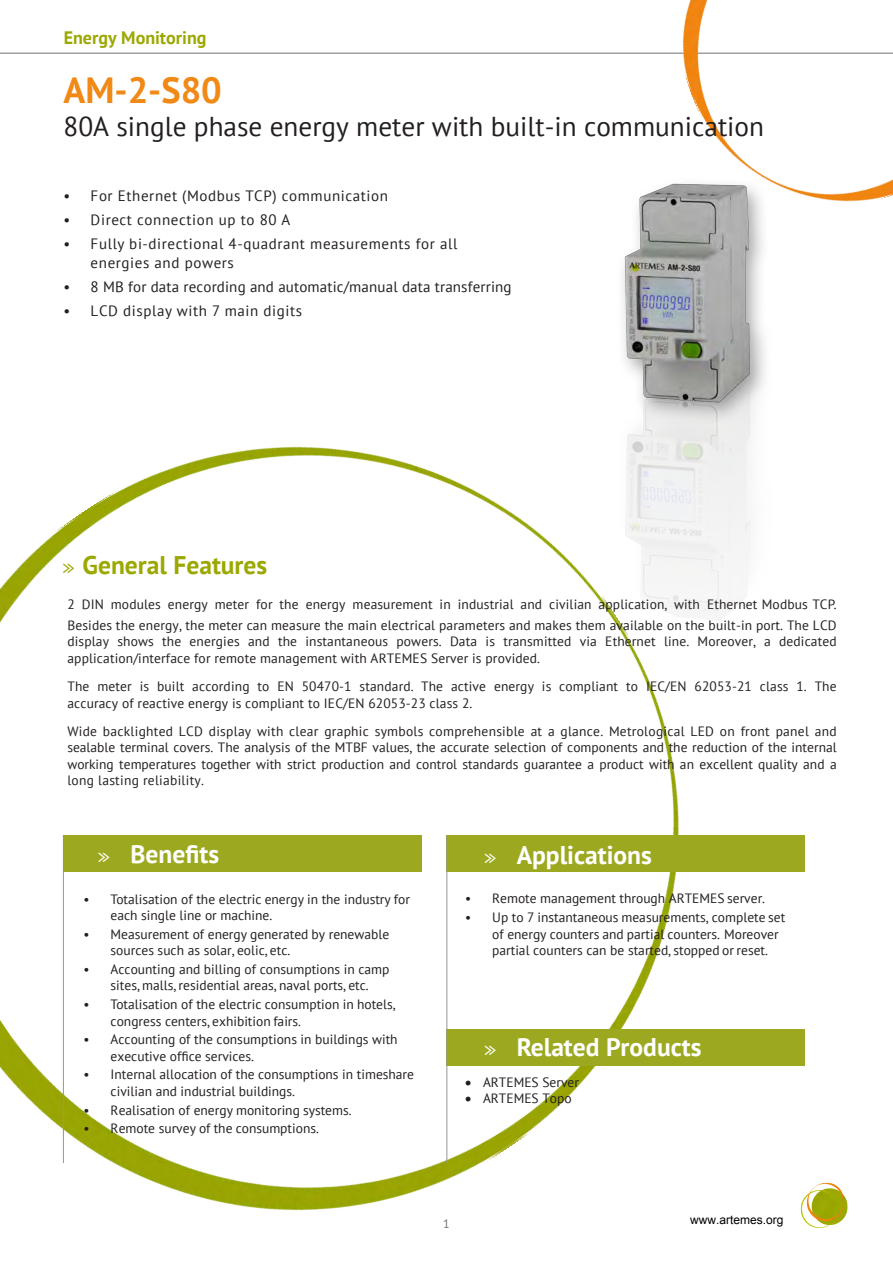
<style>
.page{position:relative;width:893px;height:1263px;background:#fff}
.page>*{position:absolute;margin:0;border:0;box-sizing:border-box;transform-origin:0 0}
.t1{font:700 36.3px "PT Sans";color:#f18916}
.t2{font:27.3px "PT Sans";color:#231f20}
.t3{font:700 25.5px "PT Sans";color:#fff}
.t4{font:700 25.5px "PT Sans";color:#9ba800}
.t5{font:700 18px "PT Sans";color:#9ba800}
.t6{font:15px/19.5px "PT Sans";letter-spacing:.04em;color:#231f20}
.t7{font:15px "PT Sans";letter-spacing:.01em;color:#231f20}
.t8{font:13.5px/16.5px "PT Sans";color:#231f20}
.t9{font:13.5px "PT Sans";color:#231f20}
.t10{font:12px "Arial";color:#000}
.t11{font:12px "PT Sans";color:#6c6d70}
.s1{font-style:inherit}
.s2{font-family:"Courier Std";font-weight:400}
</style>
<div class="page">
<img style="left:622px;top:196px;width:143px;height:419px">
<img style="left:0;top:434px;width:687px;height:777px">
<hr style="left:0;top:53px;width:893px;height:1px;background:#707070">
<img style="left:642px;top:0;width:251px;height:246px">
<div style="left:63px;top:836px;width:358px;height:36px;background:#9ca920"></div>
<div style="left:446px;top:836px;width:359px;height:36px;background:#9ca920"></div>
<div style="left:446px;top:1029px;width:359px;height:37px;background:#9ca920"></div>
<hr style="left:446px;top:836px;width:1px;height:327px;background:#939598">
<hr style="left:63px;top:836px;width:1px;height:327px;background:#939598">
<img style="left:800px;top:1182px;width:48px;height:46px">
<p class="t5" style="left:64px;top:26px;width:144px">Energy Monitoring</p>
<p class="t1" style="left:63px;top:67px;width:160px">AM-2-<span class="s1">S80</span></p>
<p class="t2" style="left:63px;top:109px;width:702px">80A single phase energy meter with built-in communication</p>
<p class="t6" style="left:64px;top:186px;width:326px">• <span class="s1">F</span>or Ethernet (Modbus TCP) communication</p>
<p class="t6" style="left:64px;top:210px;width:228px">• Direct connection up to 80 A</p>
<p class="t6" style="left:91px;top:233px;width:368px;text-indent:-27px">• Fully bi-directional 4-quadrant measurements for all energies and powers</p>
<p class="t7" style="left:64px;top:277px;width:449px">• 8 MB for data recording and automatic/manual data transferring</p>
<p class="t6" style="left:64px;top:300px;width:240px">• LCD display with 7 main digits</p>
<p class="t4" style="left:61px;top:548px;width:208px"><span class="s2">»</span> General <span class="s1">F</span>eatures</p>
<p class="t8" style="left:67px;top:594px;width:771px;line-height:20.7px">2 DIN modules energy meter for the energy measurement in industrial and civilian application, with Ethernet Modbus TCP.<br>Besides the energy, the meter can measure the main electrical parameters and makes them available on the built-in port. The LCD</p>
<p class="t8" style="left:67px;top:633px;width:771px">display shows the energies and the instantaneous powers. Data is transmitted <span class="s1">via</span> Ethernet line<span class="s1">.</span> Moreover, a dedicated application/interface for remote management <span class="s1">with ARTEMES</span> S<span class="s1">erver</span> is provided.</p>
<p class="t8" style="left:67px;top:678px;width:771px">The meter is built according to EN 50470-1 standard. The active energy is compliant to IEC/EN 62053-21 class 1<span class="s1">.</span> The accuracy of reactive energy is compliant to IEC/EN 62053-23 class 2.</p>
<p class="t8" style="left:67px;top:722px;width:771px;text-align:justify">Wide backlighted LCD display with clear graphic symbols comprehensible at a glance. Metrological LED on front panel and sealable terminal covers. The analysis of the MTBF values, the accurate selection of components and the reduction of the internal working temperatures together with strict production and control standards guarantee a product with an excellent quality and a long lasting reliability.</p>
<p class="t3" style="left:97px;top:837px;width:124px"><span class="s2">»</span> Benefits</p>
<p class="t8" style="left:111px;top:890px;width:301px;text-indent:-27px">• Totali<span class="s1">s</span>ation of the electric energy in the industry for each single line or machine.</p>
<p class="t8" style="left:111px;top:925px;width:280px;text-indent:-27px">• Measurement of energy generated by renewable sources such as solar, eolic, etc.</p>
<p class="t8" style="left:84px;top:961px;width:307px;text-align:center">• Accounting and billing of consumptions in camp sites, malls, residential areas, naval ports, etc.</p>
<p class="t8" style="left:111px;top:996px;width:286px;text-indent:-27px">• Totali<span class="s1">s</span>ation of the electric consumption in hotels, congress centers, exhibition fairs.</p>
<p class="t8" style="left:111px;top:1031px;width:289px;text-indent:-27px">• Accounting of the consumptions in buildings with executive office services.</p>
<p class="t8" style="left:111px;top:1066px;width:305px;text-indent:-27px">• Internal allocation of the consumptions in timeshare civilian and industrial buildings.</p>
<p class="t8" style="left:84px;top:1101px;width:270px">• Reali<span class="s1">s</span>ation of energy monitoring systems.</p>
<p class="t8" style="left:84px;top:1120px;width:237px">• Remote survey of the consumptions.</p>
<p class="t3" style="left:483px;top:838px;width:171px"><span class="s2">»</span> Applications</p>
<p class="t8" style="left:465px;top:890px;width:301px">• Remote management through <span class="s1">ARTEMES server.</span></p>
<p class="t8" style="left:492px;top:909px;width:295px;text-indent:-27px">• Up to 7 instantaneous measurements, complete set of energy counters and partial counters. Moreover partial counters can be started, stopped or reset.</p>
<p class="t3" style="left:483px;top:1030px;width:220px"><span class="s2">»</span> Related Products</p>
<p class="t9" style="left:465px;top:1074px;width:115px">• ARTEMES <span class="s1">S</span>erver</p>
<p class="t9" style="left:465px;top:1090px;width:108px">• ARTEMES <span class="s1">T</span>opo</p>
<p class="t11" style="left:443px;top:1216px;width:8px">1</p>
<p class="t10" style="left:690px;top:1212px;width:95px">www.artemes.org</p>
</div>
